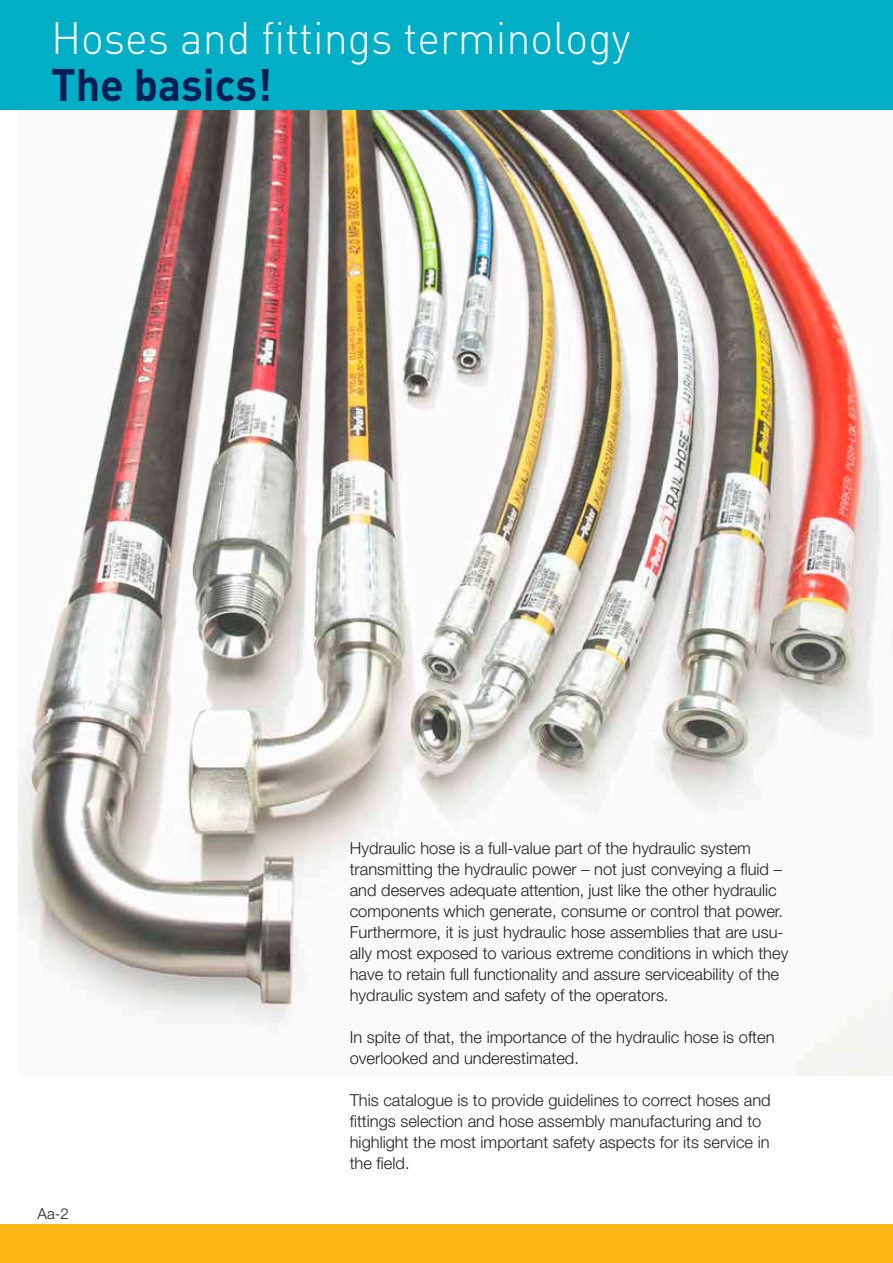
<style>
.page{position:relative;width:893px;height:1263px;background:#fff}
.page>*{position:absolute;margin:0;border:0;box-sizing:border-box;transform-origin:0 0}
.t1{font:300 45px "DINOT";color:#fff;scale:.96 1}
.t2{font:700 45px "DIN";color:#001f56;scale:.96 1}
.t3{font:300 16.5px/21px "Helvetica Neue LT Std";color:#231f20}
.t4{font:300 15px "Helvetica Neue LT Std";color:#231f20}
</style>
<div class="page">
<div style="left:0;top:1224px;width:893px;height:39px;background:#fcb814"></div>
<img style="left:19px;top:110px;width:874px;height:966px">
<div style="left:0;top:0;width:893px;height:110px;background:#00aec5"></div>
<h1 class="t1" style="left:51px;top:7px;width:605px">Hoses and fittings terminology</h1>
<h1 class="t2" style="left:51px;top:55px;width:232px">The basics!</h1>
<p class="t4" style="left:38px;top:1205px;width:33px">Aa-2</p>
<p class="t3" style="left:350px;top:838px;width:440px">Hydraulic hose is a full-value part of the hydraulic system transmitting the hydraulic power – not just conveying a fluid – and deserves adequate attention, just like the other hydraulic components which generate, consume or control that power.<br>Furthermore, it is just hydraulic hose assemblies that are usu&shy;ally most exposed to various extreme conditions in which they have to retain full functionality and assure serviceability of the hydraulic system and safety of the operators.</p>
<p class="t3" style="left:350px;top:1027px;width:426px">In spite of that, the importance of the hydraulic hose is often overlooked and underestimated.</p>
<p class="t3" style="left:350px;top:1090px;width:422px">This catalogue is to provide guidelines to correct hoses and fittings selection and hose assembly manufacturing and to highlight the most important safety aspects for its service in the field.</p>
</div>
